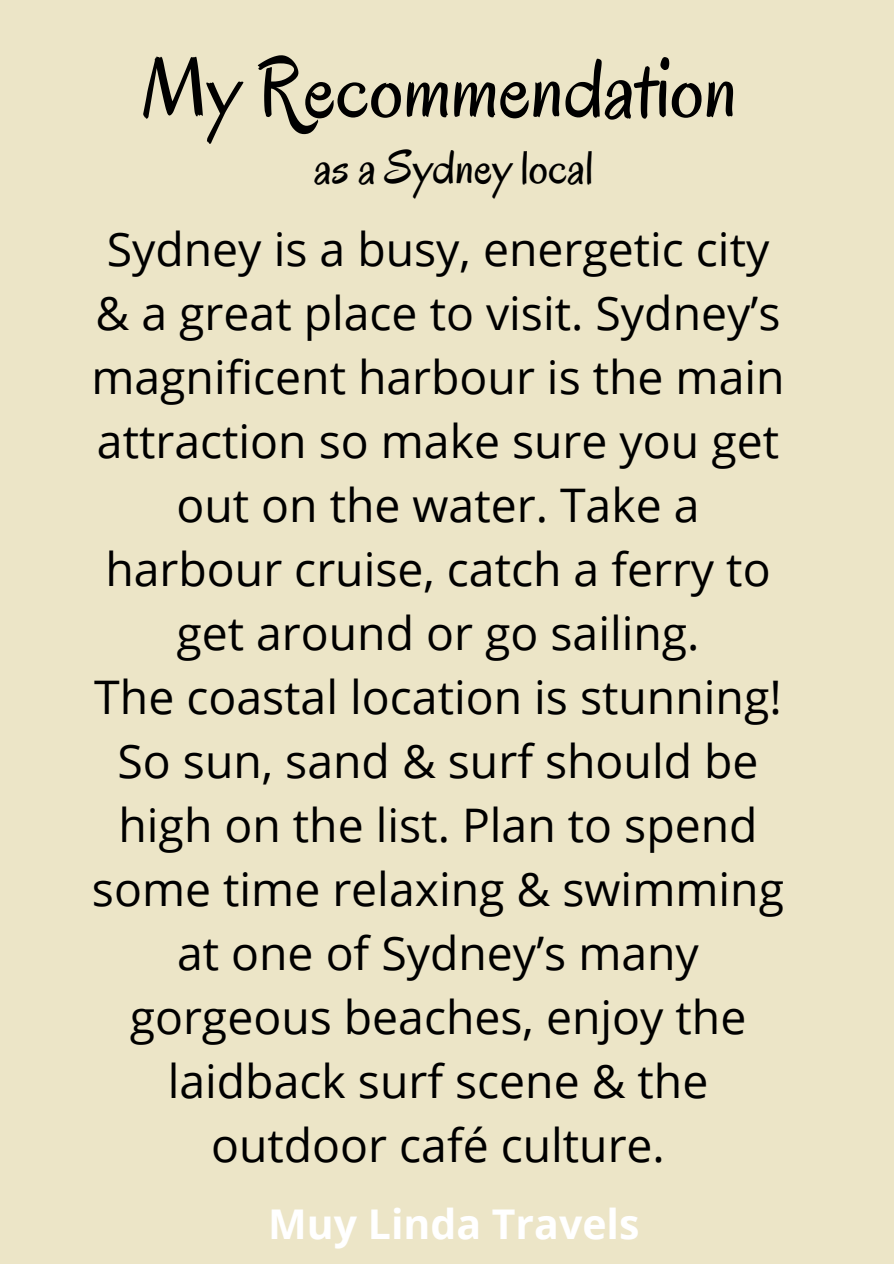
<style>
.page{position:relative;width:894px;height:1264px;background:#fff}
.page>*{position:absolute;margin:0;border:0;box-sizing:border-box;transform-origin:0 0}
.t1{font:84px "Oregano";color:#000}
.t2{font:48px "Oregano";color:#000}
.t3{font:46.35px/64.1px "Open Sans";color:#000;text-align:center}
.t4{font:700 40.95px "Open Sans";color:#fff}
</style>
<div class="page">
<div style="left:0;top:0;width:893px;height:1263px;background:#ece5c7"></div>
<h1 class="t1" style="left:141px;top:35px;width:597px">My Recommendation</h1>
<p class="t2" style="left:314px;top:137px;width:281px">as a Sydney local</p>
<p class="t3" style="left:91px;top:215px;width:694px">Sydney is a busy, energetic city &amp; a great place to visit. Sydney’s magnificent harbour is the main attraction so make sure you get out on the water. Take a harbour cruise, catch a ferry to get around or go sailing.<br>The coastal location is stunning!<br>So sun, sand &amp; surf should be high on the list. Plan to spend some time relaxing &amp; swimming at one of Sydney’s many gorgeous beaches, enjoy the laidback surf scene &amp; the outdoor café culture.</p>
<p class="t4" style="left:268px;top:1194px;width:373px">Muy Linda Travels</p>
</div>
